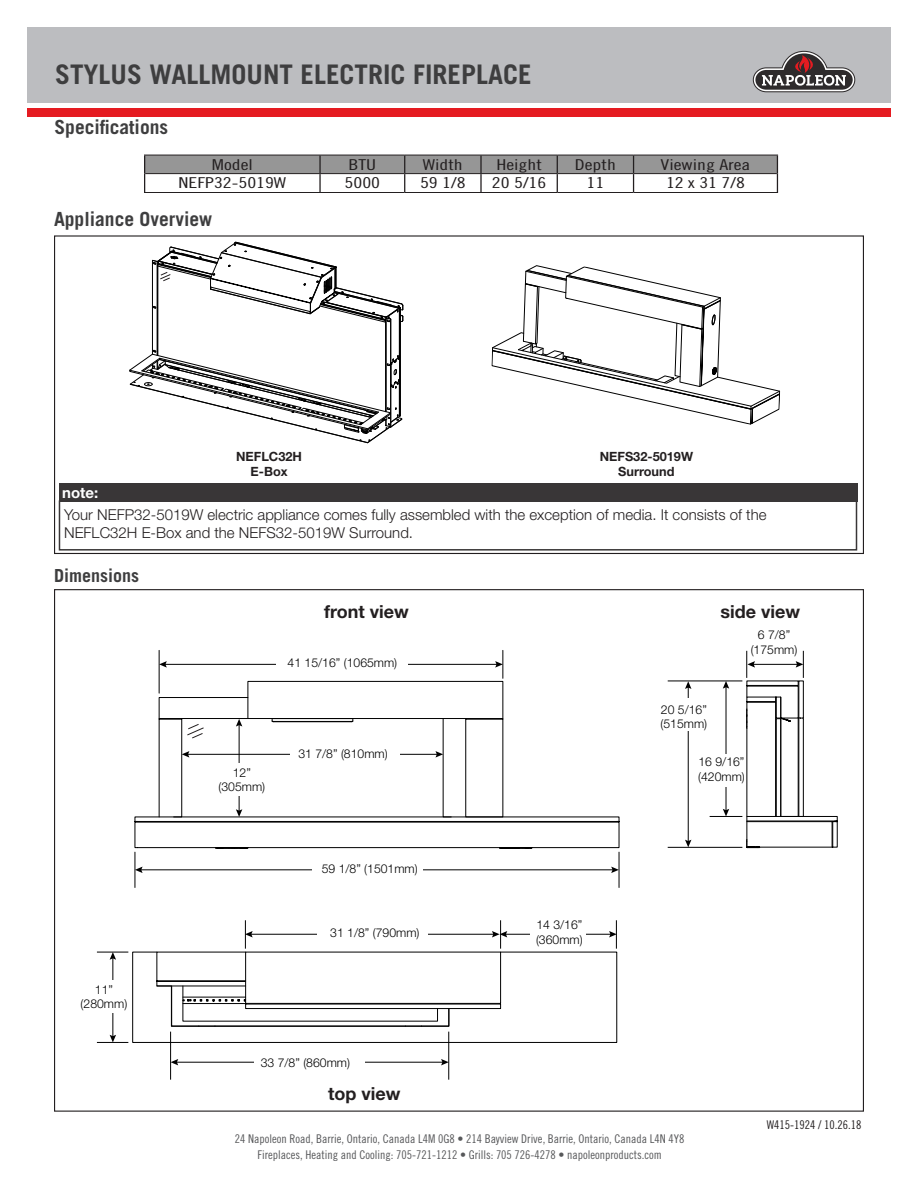
<style>
.page{position:relative;width:918px;height:1188px;background:#fff}
.page>*{position:absolute;margin:0;border:0;box-sizing:border-box;transform-origin:0 0}
.Page_Content_Tilte{font:700 27px "Trade Gothic LT Std";color:#3e3e3f}
.top_page_Fireside_ti{font:700 19.5px "Trade Gothic LT Std";color:#3e3e3f}
.Main_text{font:700 18px "Helvetica Neue";color:#231f20}
.t1{font:700 18px "Trade Gothic LT Std";color:#3e3e3f}
.Main_text-2{font:300 15px/18px "Helvetica Neue";color:#231f20}
.t2{font:15px "Trade Gothic LT Std Cn 18";color:#231f20;scale:1.33 1}
.Main_text-3{font:700 15px "Helvetica Neue";color:#fff}
.Main_text-4{font:700 12.75px "Helvetica Neue";color:#231f20}
.t3{font:300 12.3px/14.7px "Helvetica Neue";color:#000;text-align:center}
.t4{font:12px/16.5px "Trade Gothic LT Std Cn 18";color:#57585a;text-align:center}
.t5{font:12px "Trade Gothic LT Std Cn 18";color:#231f20}
</style>
<div class="page">
<div style="left:27px;top:27px;width:864px;height:76px;background:#bcbdc0"></div>
<svg style="left:753px;top:51px;width:102px;height:41px"></svg>
<div style="left:27px;top:108px;width:864px;height:9px;background:#e51b21"></div>
<hr style="left:144px;top:192px;width:176px;height:1px;background:#231f20">
<hr style="left:320px;top:192px;width:85px;height:1px;background:#231f20">
<hr style="left:405px;top:192px;width:76px;height:1px;background:#231f20">
<hr style="left:481px;top:192px;width:76px;height:1px;background:#231f20">
<hr style="left:557px;top:192px;width:77px;height:1px;background:#231f20">
<hr style="left:634px;top:192px;width:144px;height:1px;background:#231f20">
<svg style="left:144px;top:155px;width:634px;height:37px"></svg>
<div style="left:59px;top:500px;width:798px;height:51px;border:2px solid #393637"></div>
<div style="left:59px;top:483px;width:799px;height:19px;background:#393637"></div>
<div style="left:247px;top:681px;width:256px;height:38px;border:1px solid #000"></div>
<svg style="left:132px;top:951px;width:486px;height:92px"></svg>
<div style="left:245px;top:1004px;width:256px;height:5px;border:1px solid #000"></div>
<svg style="left:156px;top:981px;width:294px;height:46px"></svg>
<hr style="left:619px;top:852px;width:1px;height:36px;background:#000">
<hr style="left:135px;top:852px;width:1px;height:36px;background:#000">
<hr style="left:159px;top:650px;width:1px;height:43px;background:#000">
<hr style="left:140px;top:869px;width:474px;height:1px;background:#000">
<svg style="left:135px;top:867px;width:8px;height:6px"></svg>
<svg style="left:611px;top:867px;width:8px;height:6px"></svg>
<hr style="left:164px;top:664px;width:334px;height:1px;background:#000">
<svg style="left:159px;top:661px;width:8px;height:7px"></svg>
<svg style="left:495px;top:650px;width:8px;height:28px"></svg>
<div style="left:312px;top:864px;width:111px;height:15px;background:#fff"></div>
<div style="left:276px;top:656px;width:132px;height:15px;background:#fff"></div>
<hr style="left:668px;top:847px;width:74px;height:1px;background:#000">
<hr style="left:668px;top:681px;width:74px;height:1px;background:#000">
<hr style="left:710px;top:816px;width:32px;height:1px;background:#000">
<hr style="left:688px;top:686px;width:1px;height:156px;background:#000">
<svg style="left:685px;top:840px;width:6px;height:7px"></svg>
<svg style="left:685px;top:681px;width:6px;height:8px"></svg>
<hr style="left:726px;top:686px;width:1px;height:125px;background:#000">
<svg style="left:723px;top:809px;width:6px;height:7px"></svg>
<svg style="left:723px;top:681px;width:6px;height:8px"></svg>
<svg style="left:746px;top:651px;width:92px;height:198px"></svg>
<div style="left:677px;top:699px;width:21px;height:32px;background:#fff"></div>
<div style="left:713px;top:754px;width:21px;height:32px;background:#fff"></div>
<hr style="left:448px;top:1032px;width:1px;height:48px;background:#000">
<hr style="left:170px;top:1032px;width:1px;height:48px;background:#000">
<hr style="left:97px;top:1042px;width:31px;height:1px;background:#000">
<hr style="left:97px;top:952px;width:31px;height:1px;background:#000">
<hr style="left:112px;top:957px;width:1px;height:80px;background:#000">
<svg style="left:110px;top:952px;width:6px;height:8px"></svg>
<svg style="left:110px;top:1035px;width:6px;height:7px"></svg>
<hr style="left:176px;top:1062px;width:268px;height:1px;background:#000">
<svg style="left:171px;top:1059px;width:7px;height:6px"></svg>
<svg style="left:441px;top:1059px;width:8px;height:6px"></svg>
<hr style="left:250px;top:934px;width:244px;height:1px;background:#000">
<svg style="left:245px;top:920px;width:8px;height:29px"></svg>
<hr style="left:505px;top:934px;width:107px;height:1px;background:#000">
<svg style="left:492px;top:920px;width:15px;height:29px"></svg>
<svg style="left:609px;top:920px;width:8px;height:29px"></svg>
<div style="left:254px;top:1056px;width:111px;height:15px;background:#fff"></div>
<div style="left:317px;top:925px;width:111px;height:16px;background:#fff"></div>
<div style="left:530px;top:926px;width:55px;height:15px;background:#fff"></div>
<div style="left:97px;top:981px;width:21px;height:32px;background:#fff"></div>
<svg style="left:134px;top:697px;width:486px;height:152px"></svg>
<svg style="left:129px;top:242px;width:275px;height:202px"></svg>
<svg style="left:492px;top:265px;width:288px;height:159px"></svg>
<p class="Page_Content_Tilte" style="left:55px;top:58px;width:478px">STYLUS WALLMOUNT ELECTRIC FIREPLACE</p>
<p class="top_page_Fireside_ti" style="left:54px;top:115px;width:115px">Specifications</p>
<p class="t2" style="left:212px;top:156px;width:32px">Model</p>
<p class="t2" style="left:348px;top:156px;width:22px">BTU</p>
<p class="t2" style="left:423px;top:156px;width:32px">Width</p>
<p class="t2" style="left:496px;top:156px;width:36px">Height</p>
<p class="t2" style="left:575px;top:156px;width:32px">Depth</p>
<p class="t2" style="left:661px;top:156px;width:69px">Viewing Area</p>
<p class="t2" style="left:178px;top:174px;width:83px">NEFP32-5019W</p>
<p class="t2" style="left:345px;top:174px;width:28px">5000</p>
<p class="t2" style="left:420px;top:174px;width:36px">59 1/8</p>
<p class="t2" style="left:492px;top:174px;width:42px">20 5/16</p>
<p class="t2" style="left:587px;top:174px;width:15px">11</p>
<p class="t2" style="left:666px;top:174px;width:61px">12 x 31 7/8</p>
<p class="top_page_Fireside_ti" style="left:54px;top:207px;width:160px">Appliance Overview</p>
<p class="Main_text-3" style="left:62px;top:480px;width:38px">note:</p>
<p class="Main_text-4" style="left:236px;top:446px;width:67px">NEFLC32H</p>
<p class="Main_text-4" style="left:251px;top:461px;width:39px">E-Box</p>
<p class="Main_text-4" style="left:600px;top:446px;width:95px">NEFS32-5019W</p>
<p class="Main_text-4" style="left:618px;top:461px;width:58px">Surround</p>
<p class="Main_text-2" style="left:64px;top:505px;width:704px">Your NEFP32-5019W electric appliance comes fully assembled with the exception of media. It consists of the<br>NEFLC32H E-Box and the NEFS32-5019W Surround.</p>
<p class="t1" style="left:54px;top:565px;width:86px">Dimensions</p>
<p class="t3" style="left:81px;top:981px;width:48px">11” (280mm)</p>
<p class="Main_text" style="left:324px;top:598px;width:86px">front view</p>
<p class="Main_text" style="left:721px;top:597px;width:81px">side view</p>
<p class="t3" style="left:288px;top:655px;width:111px">41 15/16” (1065mm)</p>
<p class="t3" style="left:219px;top:764px;width:48px">12” (305mm)</p>
<p class="t3" style="left:298px;top:745px;width:91px">31 7/8” (810mm)</p>
<p class="t3" style="left:322px;top:861px;width:98px">59 1/8” (1501mm)</p>
<p class="t3" style="left:330px;top:924px;width:91px">31 1/8” (790mm)</p>
<p class="t3" style="left:536px;top:917px;width:48px;text-align:left">14 3/16” (360mm)</p>
<p class="t3" style="left:261px;top:1054px;width:91px">33 7/8” (860mm)</p>
<p class="Main_text" style="left:328px;top:1080px;width:74px">top view</p>
<p class="t3" style="left:751px;top:627px;width:48px">6 7/8” (175mm)</p>
<p class="t3" style="left:661px;top:701px;width:48px;text-align:left">20 5/16” (515mm)</p>
<p class="t3" style="left:698px;top:754px;width:48px;text-align:left">16 9/16” (420mm)</p>
<p class="t5" style="left:767px;top:1118px;width:96px">W415-1924 / 10.26.18</p>
<p class="t4" style="left:235px;top:1130px;width:451px">24 Napoleon Road, Barrie, Ontario, Canada L4M 0G8 • 214 Bayview Drive, Barrie, Ontario, Canada L4N 4Y8<br>Fireplaces, Heating and Cooling: 705-721-1212 • Grills: 705 726-4278 • napoleonproducts.com</p>
</div>
